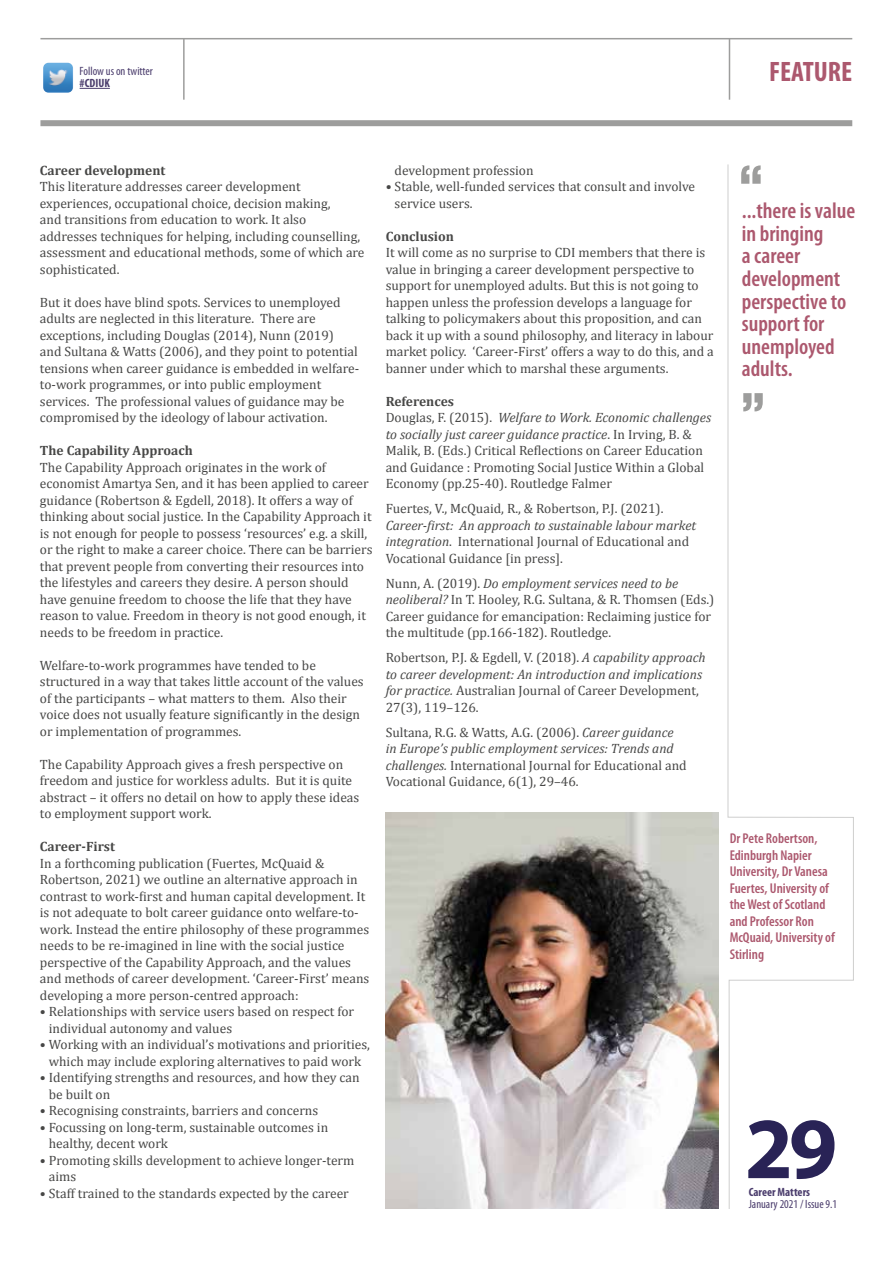
<style>
.page{position:relative;width:893px;height:1263px;background:#fff}
.page>*{position:absolute;margin:0;border:0;box-sizing:border-box;transform-origin:0 0}
.t1{font:700 87.75px "Myriad Pro";color:#292356}
.t2{font:700 condensed 28.2px "Myriad Pro";color:#ac586e}
.t3{font:600 condensed 22.5px/22.5px "Myriad Pro";color:#ac586e}
.t4{font:600 condensed 14.25px/16.5px "Myriad Pro";color:#ac586e}
.t5{font:13.5px/16.5px "Cambria";color:#474746}
.t6{font:700 13.5px "Cambria";color:#474746}
.t7{font:condensed 12px "Myriad Pro";color:#4a3c6c}
.t8{font:700 condensed 12px "Myriad Pro";color:#4a3c6c}
.s1{font-weight:700}
.s2{font-style:italic}
</style>
<div class="page">
<hr style="left:40px;top:38px;width:812px;height:1px;background:#9d9d9c">
<div style="left:40px;top:120px;width:812px;height:6px;background:#9d9d9c"></div>
<hr style="left:729px;top:39px;width:1px;height:61px;background:#9d9d9c">
<hr style="left:183px;top:39px;width:2px;height:61px;background:#9d9d9c">
<hr style="left:80px;top:88px;width:30px;height:1px;background:#4a3c6c">
<img style="left:43px;top:63px;width:30px;height:30px">
<svg style="left:727px;top:164px;width:127px;height:1045px"></svg>
<img style="left:386px;top:812px;width:333px;height:397px">
<p class="t7" style="left:80px;top:65px;width:75px">Follow us on twitter</p>
<p class="t8" style="left:80px;top:77px;width:32px">#CDIUK</p>
<h2 class="t2" style="left:769px;top:56px;width:85px">FEATURE</h2>
<p class="t6" style="left:40px;top:162px;width:127px">Career development</p>
<p class="t5" style="left:40px;top:178px;width:326px">This literature addresses career development experiences, occupational choice, decision making,<br>and transitions from education to work. It also addresses techniques for helping, including counselling, assessment and educational methods, some of which are sophisticated.</p>
<p class="t5" style="left:40px;top:294px;width:321px">But it does have blind spots. Services to unemployed adults are neglected in this literature. There are exceptions, including Douglas (2014), Nunn (2019)<br>and Sultana &amp; Watts (2006), and they point to potential tensions when career guidance is embedded in welfare&shy;to-work programmes, or into public employment services. The professional values of guidance may be compromised by the ideology of labour activation.</p>
<p class="t6" style="left:40px;top:443px;width:154px">The Capability Approach</p>
<p class="t5" style="left:40px;top:459px;width:334px">The Capability Approach originates in the work of economist Amartya Sen, and it has been applied to career guidance (Robertson &amp; Egdell, 2018). It offers a way of thinking about social justice. In the Capability Approach it is not enough for people to possess ‘resources’ e.g. a skill, or the right to make a career choice. There can be barriers that prevent people from converting their resources into the lifestyles and careers they desire. A person should have genuine freedom to choose the life that they have reason to value. Freedom in theory is not good enough, it needs to be freedom in practice.</p>
<p class="t5" style="left:40px;top:657px;width:325px">Welfare-to-work programmes have tended to be structured in a way that takes little account of the values of the participants – what matters to them. Also their voice does not usually feature significantly in the design or implementation of programmes.</p>
<p class="t5" style="left:40px;top:756px;width:321px">The Capability Approach gives a fresh perspective on freedom and justice for workless adults. But it is quite abstract – it offers no detail on how to apply these ideas to employment support work.</p>
<p class="t6" style="left:40px;top:838px;width:77px">Career-First</p>
<p class="t5" style="left:40px;top:855px;width:331px">In a forthcoming publication (Fuertes, McQuaid &amp; Robertson, 2021) we outline an alternative approach in contrast to work-first and human capital development. It is not adequate to bolt career guidance onto welfare-to&shy;work. Instead the entire philosophy of these programmes needs to be re-imagined in line with the social justice perspective of the Capability Approach, and the values and methods of career development. ‘Career-First’ means developing a more person-centred approach:</p>
<p class="t5" style="left:49px;top:1003px;width:307px;text-indent:-9px">• Relationships with service users based on respect for individual autonomy and values</p>
<p class="t5" style="left:40px;top:1036px;width:332px;text-align:center">• Working with an individual’s motivations and priorities, which may include exploring alternatives to paid work</p>
<p class="t5" style="left:49px;top:1069px;width:312px;text-indent:-9px">• Identifying strengths and resources, and how they can be built on</p>
<p class="t5" style="left:40px;top:1102px;width:280px">• Recognising constraints, barriers and concerns</p>
<p class="t5" style="left:49px;top:1119px;width:281px;text-indent:-9px">• Focussing on long-term, sustainable outcomes in healthy, decent work</p>
<p class="t5" style="left:49px;top:1152px;width:307px;text-indent:-9px">• Promoting skills development to achieve longer-term aims</p>
<p class="t5" style="left:40px;top:1185px;width:310px">• Staff trained to the standards expected by the career</p>
<p class="t5" style="left:395px;top:162px;width:140px">development profession</p>
<p class="t5" style="left:395px;top:178px;width:302px;text-indent:-9px">• Stable, well-funded services that consult and involve service users.</p>
<p class="t6" style="left:386px;top:228px;width:70px">Conclusion</p>
<p class="t5" style="left:386px;top:244px;width:330px">It will come as no surprise to CDI members that there is value in bringing a career development perspective to support for unemployed adults. But this is not going to happen unless the profession develops a language for talking to policymakers about this proposition, and can back it up with a sound philosophy, and literacy in labour market policy. ‘Career-First’ offers a way to do this, and a banner under which to marshal these arguments.</p>
<p class="t5" style="left:386px;top:393px;width:327px"><span class="s1">References<br></span>Douglas, F. (2015). <span class="s2">Welfare to Work. Economic challenges to socially just career guidance practice</span>. In Irving, B. &amp; Malik, B. (Eds.) Critical Reflections on Career Education and Guidance : Promoting Social Justice Within a Global Economy (pp.25-40). Routledge Falmer</p>
<p class="t5" style="left:386px;top:500px;width:279px">Fuertes, V., McQuaid, R., &amp; Robertson, P.J. (2021).</p>
<p class="t5" style="left:386px;top:517px;width:312px"><span class="s2">Career-first: An approach to sustainable labour market integration</span>. International Journal of Educational and<br>Vocational Guidance [in press].</p>
<p class="t5" style="left:386px;top:575px;width:330px">Nunn, A. (2019). <span class="s2">Do employment services need to be neoliberal?</span> In T. Hooley, R.G. Sultana, &amp; R. Thomsen (Eds.)<br>Career guidance for emancipation: Reclaiming justice for the multitude (pp.166-182). Routledge.</p>
<p class="t5" style="left:386px;top:649px;width:321px">Robertson, P.J. &amp; Egdell, V. (2018). <span class="s2">A capability approach to career development: An introduction and implications for practice.</span> Australian Journal of Career Development, 27(3), 119–126.</p>
<p class="t5" style="left:386px;top:724px;width:303px">Sultana, R.G. &amp; Watts, A.G. (2006). <span class="s2">Career guidance in Europe’s public employment services: Trends and challenges.</span> International Journal for Educational and Vocational Guidance, 6(1), 29–46.</p>
<h3 class="t3" style="left:742px;top:200px;width:115px">...there is value in bringing<br>a career development perspective to support for unemployed adults.</h3>
<p class="t4" style="left:730px;top:830px;width:107px">Dr Pete Robertson,<br>Edinburgh Napier<br>University, Dr Vanesa<br>Fuertes, University of the West of Scotland and Professor Ron<br>McQuaid, University of<br>Stirling</p>
<h1 class="t1" style="left:744px;top:1099px;width:94px">29</h1>
<p class="t8" style="left:749px;top:1185px;width:63px">Career Matters</p>
<p class="t7" style="left:749px;top:1198px;width:90px">January 2021 / Issue 9.1</p>
</div>
